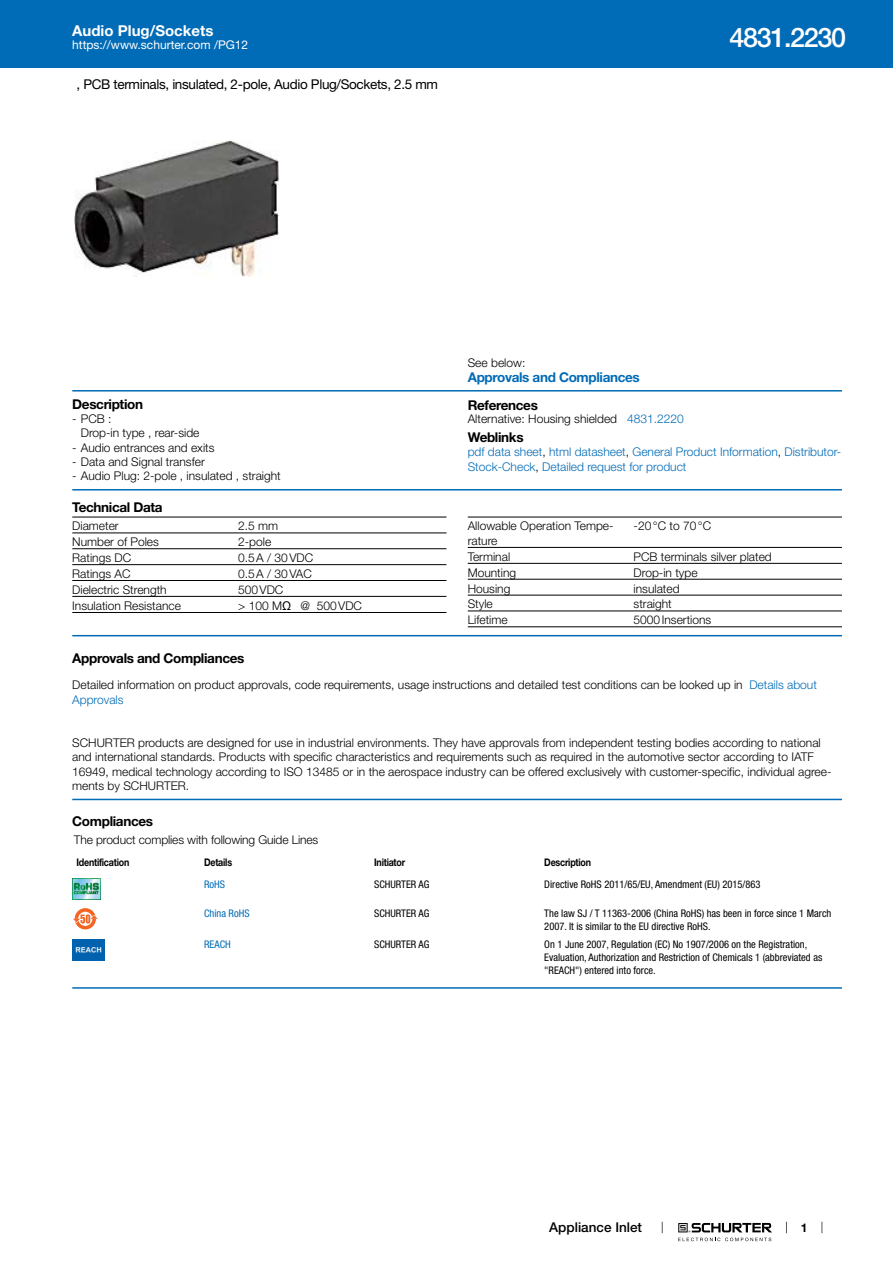
<style>
.page{position:relative;width:893px;height:1263px;background:#fff}
.page>*{position:absolute;margin:0;border:0;box-sizing:border-box;transform-origin:0 0}
.t1{font:500 27px "Helvetica Neue LT";letter-spacing:-.05em;color:#fff}
.t2{font:700 15px "Helvetica Neue LT";color:#fff}
.t3{font:700 13.5px "Helvetica Neue LT";letter-spacing:-.025em;color:#000}
.t4{font:13.5px "Helvetica Neue LT";letter-spacing:-.025em;color:#000}
.t5{font:700 13.5px "Helvetica Neue LT";letter-spacing:-.025em;color:#006bb6}
.t6{font:500 13.5px "Helvetica Neue LT";color:#000}
.t7{font:300 12px/14.4px "Helvetica Neue LT";color:#000}
.t8{font:300 12px/14.4px "Helvetica Neue LT";color:#006bb6}
.t9{font:12px "Helvetica Neue LT";color:#fff}
.t10{font:700 12px "Helvetica Neue LT";color:#000}
.t11{font:condensed 10.5px/12.6px "Helvetica Neue LT";color:#000}
.t12{font:700 10.5px "Helvetica Neue LT";letter-spacing:-.025em;color:#000;scale:.85 1}
.t13{font:condensed 10.5px "Helvetica Neue LT";color:#006bb6}
.s1{font-family:"Arial Unicode MS";font-weight:400}
.s2{color:#006bb6}
.s3{color:#000}
</style>
<div class="page">
<svg style="left:678px;top:1223px;width:94px;height:18px"></svg>
<div style="left:0;top:0;width:893px;height:68px;background:#006bb6"></div>
<img style="left:74px;top:141px;width:205px;height:135px">
<hr style="left:72px;top:390px;width:770px;height:1px;background:#006bb6">
<hr style="left:72px;top:489px;width:770px;height:1px;background:#006bb6">
<hr style="left:72px;top:517px;width:374px;height:1px;background:#000">
<hr style="left:72px;top:532px;width:374px;height:1px;background:#000">
<hr style="left:72px;top:548px;width:374px;height:1px;background:#000">
<hr style="left:72px;top:564px;width:374px;height:1px;background:#000">
<hr style="left:72px;top:580px;width:374px;height:1px;background:#000">
<hr style="left:72px;top:596px;width:374px;height:1px;background:#000">
<hr style="left:72px;top:612px;width:374px;height:1px;background:#000">
<hr style="left:468px;top:517px;width:374px;height:1px;background:#000">
<hr style="left:468px;top:547px;width:374px;height:1px;background:#000">
<hr style="left:468px;top:563px;width:374px;height:1px;background:#000">
<hr style="left:468px;top:579px;width:374px;height:1px;background:#000">
<hr style="left:468px;top:595px;width:374px;height:1px;background:#000">
<hr style="left:468px;top:610px;width:374px;height:1px;background:#000">
<hr style="left:468px;top:626px;width:374px;height:1px;background:#000">
<hr style="left:72px;top:635px;width:770px;height:1px;background:#006bb6">
<hr style="left:72px;top:799px;width:770px;height:1px;background:#006bb6">
<img style="left:72px;top:878px;width:29px;height:22px">
<svg style="left:75px;top:908px;width:21px;height:21px"></svg>
<svg style="left:78px;top:912px;width:14px;height:14px"></svg>
<svg style="left:73px;top:914px;width:25px;height:9px"></svg>
<img style="left:72px;top:939px;width:32px;height:21px">
<hr style="left:72px;top:987px;width:770px;height:2px;background:#006bb6">
<p class="t2" style="left:72px;top:21px;width:143px">Audio Plug/Sockets</p>
<p class="t9" style="left:72px;top:38px;width:178px">https://www.schurter.com /PG12</p>
<p class="t4" style="left:77px;top:76px;width:363px">, PCB terminals, insulated, 2-pole, Audio Plug/Sockets, 2.5 mm</p>
<h1 class="t1" style="left:729px;top:21px;width:118px">4831.2230</h1>
<p class="t3" style="left:72px;top:396px;width:72px">Description</p>
<p class="t7" style="left:81px;top:411px;width:120px;text-indent:-9px">- PCB :<br>Drop-in type , rear-side</p>
<p class="t7" style="left:72px;top:440px;width:144px">- Audio entrances and exits</p>
<p class="t7" style="left:72px;top:454px;width:134px">- Data and Signal transfer</p>
<p class="t7" style="left:72px;top:469px;width:210px">- Audio Plug: 2-pole , insulated , straight</p>
<p class="t3" style="left:72px;top:499px;width:92px">Technical Data</p>
<p class="t7" style="left:72px;top:519px;width:48px">Diameter</p>
<p class="t7" style="left:238px;top:519px;width:42px">2.5 mm</p>
<p class="t7" style="left:72px;top:534px;width:88px">Number of Poles</p>
<p class="t7" style="left:238px;top:534px;width:35px">2-pole</p>
<p class="t7" style="left:72px;top:550px;width:60px">Ratings DC</p>
<p class="t7" style="left:238px;top:550px;width:77px">0.5A / 30VDC</p>
<p class="t7" style="left:72px;top:566px;width:60px">Ratings AC</p>
<p class="t7" style="left:238px;top:566px;width:75px">0.5A / 30VAC</p>
<p class="t7" style="left:72px;top:582px;width:96px">Dielectric Strength</p>
<p class="t7" style="left:238px;top:582px;width:47px">500VDC</p>
<p class="t7" style="left:72px;top:598px;width:110px">Insulation Resistance</p>
<p class="t7" style="left:238px;top:598px;width:125px">&gt; 100 M<span class="s1">Ω</span> @ 500VDC</p>
<p class="t7" style="left:468px;top:355px;width:59px">See below:</p>
<p class="t5" style="left:468px;top:368px;width:174px">Approvals and Compliances</p>
<p class="t3" style="left:468px;top:396px;width:72px">References</p>
<p class="t7" style="left:468px;top:412px;width:218px">Alternative: Housing shielded <span class="s2">4831.2220</span></p>
<p class="t3" style="left:468px;top:429px;width:57px">Weblinks</p>
<p class="t8" style="left:468px;top:444px;width:375px">pdf data sheet<span class="s3">,</span> html datasheet<span class="s3">,</span> General Product Information<span class="s3">,</span> Distributor-<br>Stock-Check<span class="s3">,</span> Detailed request for product</p>
<p class="t7" style="left:468px;top:519px;width:147px">Allowable Operation Tempe&shy;rature</p>
<p class="t7" style="left:634px;top:519px;width:79px">-20°C to 70°C</p>
<p class="t7" style="left:468px;top:549px;width:44px">Terminal</p>
<p class="t7" style="left:634px;top:549px;width:140px">PCB terminals silver plated</p>
<p class="t7" style="left:468px;top:565px;width:50px">Mounting</p>
<p class="t7" style="left:634px;top:565px;width:66px">Drop-in type</p>
<p class="t7" style="left:468px;top:581px;width:44px">Housing</p>
<p class="t7" style="left:634px;top:581px;width:47px">insulated</p>
<p class="t7" style="left:468px;top:597px;width:27px">Style</p>
<p class="t7" style="left:634px;top:597px;width:40px">straight</p>
<p class="t7" style="left:468px;top:612px;width:41px">Lifetime</p>
<p class="t7" style="left:634px;top:612px;width:79px">5000Insertions</p>
<p class="t3" style="left:72px;top:649px;width:174px">Approvals and Compliances</p>
<p class="t7" style="left:72px;top:677px;width:746px">Detailed information on product approvals, code requirements, usage instructions and detailed test conditions can be looked up in <span class="s2">Details about<br>Approvals</span></p>
<p class="t7" style="left:72px;top:735px;width:761px">SCHURTER products are designed for use in industrial environments. They have approvals from independent testing bodies according to national and international standards. Products with specific characteristics and requirements such as required in the automotive sector according to IATF 16949, medical technology according to ISO 13485 or in the aerospace industry can be offered exclusively with customer-specific, individual agree&shy;ments by SCHURTER.</p>
<p class="t3" style="left:72px;top:813px;width:82px">Compliances</p>
<p class="t7" style="left:74px;top:832px;width:246px">The product complies with following Guide Lines</p>
<p class="t12" style="left:77px;top:856px;width:64px">Identification</p>
<p class="t12" style="left:204px;top:856px;width:35px">Details</p>
<p class="t12" style="left:374px;top:856px;width:38px">Initiator</p>
<p class="t12" style="left:544px;top:856px;width:57px">Description</p>
<p class="t13" style="left:204px;top:878px;width:22px">RoHS</p>
<p class="t11" style="left:374px;top:877px;width:57px">SCHURTER AG</p>
<p class="t11" style="left:544px;top:877px;width:218px">Directive RoHS 2011/65/EU, Amendment (EU) 2015/863</p>
<p class="t13" style="left:204px;top:907px;width:47px">China RoHS</p>
<p class="t11" style="left:374px;top:907px;width:57px">SCHURTER AG</p>
<p class="t11" style="left:544px;top:907px;width:289px">The law SJ / T 11363-2006 (China RoHS) has been in force since 1 March<br>2007. It is similar to the EU directive RoHS.</p>
<p class="t13" style="left:204px;top:938px;width:28px">REACH</p>
<p class="t11" style="left:374px;top:938px;width:57px">SCHURTER AG</p>
<p class="t11" style="left:544px;top:938px;width:279px">On 1 June 2007, Regulation (EC) No 1907/2006 on the Registration,<br>Evaluation, Authorization and Restriction of Chemicals 1 (abbreviated as "REACH") entered into force.</p>
<p class="t6" style="left:549px;top:1219px;width:94px">Appliance Inlet</p>
<p class="t10" style="left:801px;top:1220px;width:8px">1</p>
</div>
